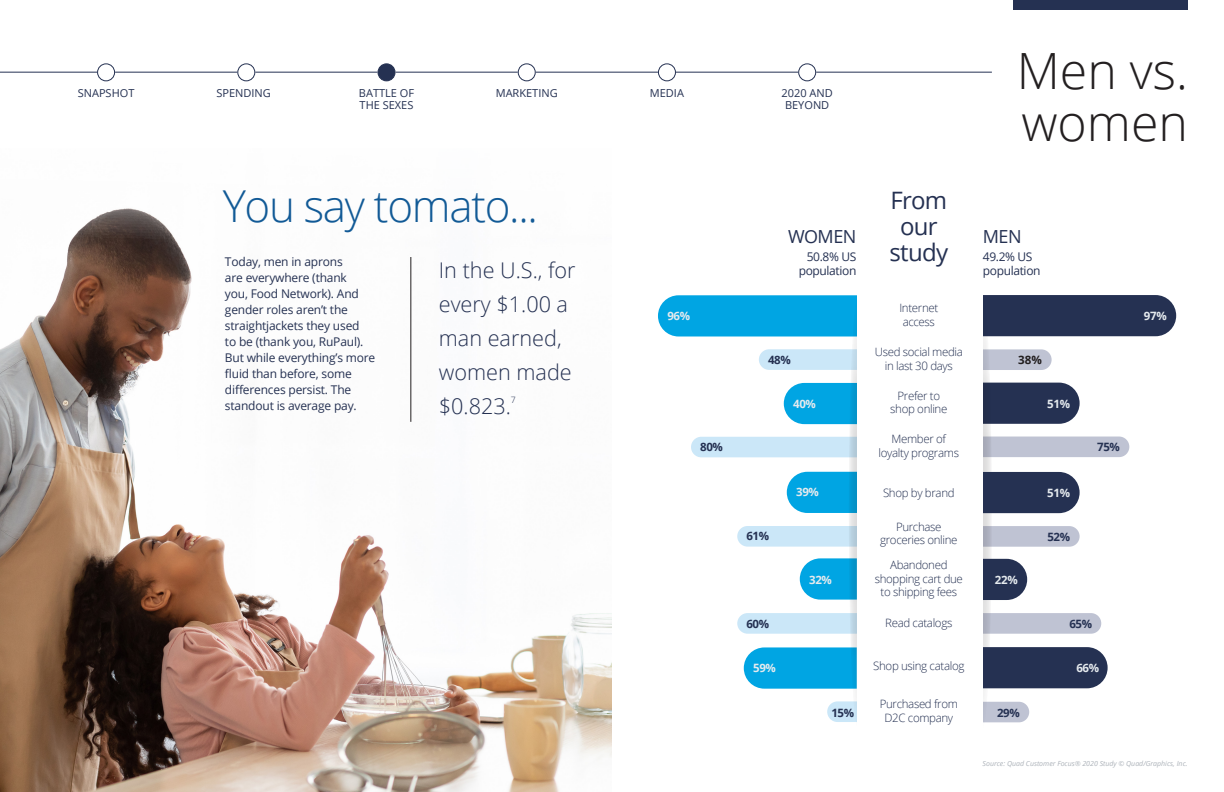
<style>
.page{position:relative;width:1224px;height:792px;background:#fff}
.page>*{position:absolute;margin:0;border:0;box-sizing:border-box;transform-origin:0 0}
.t1{font:300 50px/52px "Open Sans";color:#231f20}
.t2{font:300 44px "Open Sans";letter-spacing:-.03em;color:#125a96}
.t3{font:24px/26px "Open Sans";letter-spacing:-.03em;color:#253152;text-align:center}
.t4{font:300 21.6px/34px "Open Sans";color:#253152}
.t5{font:18px "Open Sans";letter-spacing:-.03em;color:#253152}
.t6{font:12px/16px "Open Sans";letter-spacing:-.015em;color:#253152}
.t7{font:700 11.6px "Open Sans";color:#231f20}
.t8{font:300 11.5px/13.8px "Open Sans";letter-spacing:-.03em;color:#253152;text-align:center}
.t9{font:700 11.5px "Open Sans";letter-spacing:-.03em;color:#e5eaee}
.t10{font:700 11.5px "Open Sans";letter-spacing:-.03em;color:#253152}
.page_tabs{font:11px "Open Sans";color:#253152}
.t11{font:300 8.7px "Open Sans";color:#253152}
.t12{font:italic 7px "Open Sans";color:#acb2b9}
</style>
<div class="page">
<img style="left:0;top:208px;width:612px;height:584px">
<hr style="left:410px;top:257px;width:1px;height:165px;background:#231f20">
<div style="left:1014px;top:0;width:174px;height:9px;background:#253152"></div>
<div style="left:658px;top:295px;width:199px;height:41px;background:#00a5e3"></div>
<svg style="left:827px;top:701px;width:28px;height:21px"></svg>
<div style="left:691px;top:437px;width:159px;height:20px;background:#cbe7f8"></div>
<svg style="left:737px;top:526px;width:112px;height:21px;background:#cde7f8"></svg>
<svg style="left:759px;top:349px;width:93px;height:21px;background:#cde7f8"></svg>
<svg style="left:737px;top:613px;width:113px;height:21px;background:#cde7f8"></svg>
<svg style="left:989px;top:349px;width:63px;height:21px"></svg>
<svg style="left:986px;top:702px;width:43px;height:20px"></svg>
<div style="left:991px;top:613px;width:110px;height:21px;background:#bfc3d3"></div>
<svg style="left:992px;top:526px;width:88px;height:21px;background:#c2c5d5"></svg>
<div style="left:991px;top:437px;width:138px;height:20px;background:#bfc3d3"></div>
<div style="left:984px;top:295px;width:192px;height:41px;background:#253152"></div>
<svg style="left:990px;top:383px;width:90px;height:41px;background:#313c5b"></svg>
<svg style="left:974px;top:295px;width:18px;height:436px"></svg>
<svg style="left:983px;top:559px;width:44px;height:41px;background:#394462"></svg>
<div style="left:983px;top:472px;width:97px;height:41px;background:#253152"></div>
<div style="left:983px;top:647px;width:125px;height:41px;background:#253152"></div>
<svg style="left:784px;top:383px;width:67px;height:41px;background:#10aae4"></svg>
<svg style="left:744px;top:647px;width:109px;height:42px;background:#0eaae4"></svg>
<svg style="left:787px;top:472px;width:62px;height:41px;background:#11abe4"></svg>
<svg style="left:800px;top:558px;width:50px;height:42px;background:#1aaee5"></svg>
<svg style="left:849px;top:295px;width:18px;height:436px"></svg>
<div style="left:858px;top:295px;width:125px;height:449px;background:#fff"></div>
<hr style="left:0;top:72px;width:97px;height:1px;background:#253152">
<div style="left:97px;top:63px;width:18px;height:18px;border:1px solid #253152;border-radius:50%"></div>
<div style="left:237px;top:63px;width:18px;height:18px;border:1px solid #253152;border-radius:50%"></div>
<div style="left:378px;top:64px;width:17px;height:17px;background:#253152;border-radius:50%"></div>
<div style="left:378px;top:63px;width:18px;height:18px;border:1px solid #253152;border-radius:50%"></div>
<div style="left:518px;top:63px;width:18px;height:18px;border:1px solid #253152;border-radius:50%"></div>
<div style="left:658px;top:63px;width:18px;height:18px;border:1px solid #253152;border-radius:50%"></div>
<div style="left:798px;top:63px;width:18px;height:18px;border:1px solid #253152;border-radius:50%"></div>
<hr style="left:816px;top:72px;width:176px;height:1px;background:#253152">
<hr style="left:676px;top:72px;width:122px;height:1px;background:#253152">
<hr style="left:536px;top:72px;width:122px;height:1px;background:#253152">
<hr style="left:396px;top:72px;width:122px;height:1px;background:#253152">
<hr style="left:255px;top:72px;width:123px;height:1px;background:#253152">
<hr style="left:115px;top:72px;width:122px;height:1px;background:#253152">
<p class="page_tabs" style="left:78px;top:86px;width:58px">SNAPSHOT</p>
<p class="page_tabs" style="left:216px;top:86px;width:56px">SPENDING</p>
<p class="page_tabs" style="left:359px;top:86px;width:57px">BATTLE OF</p>
<p class="page_tabs" style="left:360px;top:98px;width:55px">THE SEXES</p>
<p class="page_tabs" style="left:496px;top:86px;width:64px">MARKETING</p>
<p class="page_tabs" style="left:650px;top:86px;width:36px">MEDIA</p>
<p class="page_tabs" style="left:782px;top:86px;width:53px">2020 AND</p>
<p class="page_tabs" style="left:785px;top:98px;width:46px">BEYOND</p>
<p class="t1" style="left:1017px;top:43px;width:173px">Men vs. women</p>
<p class="t2" style="left:223px;top:175px;width:317px">You say tomato...</p>
<p class="t6" style="left:225px;top:254px;width:152px">Today, men in aprons<br>are everywhere (thank<br>you, Food Network). And gender roles aren’t the straightjackets they used<br>to be (thank you, RuPaul).<br>But while everything’s more fluid than before, some differences persist. The standout is average pay.</p>
<p class="t4" style="left:439px;top:252px;width:138px">In the U.S., for every $1.00 a man earned, women made $0.823.</p>
<p class="t11" style="left:511px;top:394px;width:6px">7</p>
<p class="t9" style="left:667px;top:308px;width:24px">96%</p>
<p class="t10" style="left:700px;top:439px;width:24px">80%</p>
<p class="t5" style="left:788px;top:224px;width:70px">WOMEN</p>
<p class="t6" style="left:799px;top:250px;width:59px;line-height:14px;text-align:right">50.8% US population</p>
<p class="t3" style="left:890px;top:187px;width:60px">From our study</p>
<p class="t5" style="left:983px;top:224px;width:40px">MEN</p>
<p class="t6" style="left:983px;top:250px;width:59px;line-height:14px">49.2% US population</p>
<p class="t8" style="left:899px;top:301px;width:40px;text-align:left">Internet access</p>
<p class="t8" style="left:875px;top:344px;width:90px">Used social media in last 30 days</p>
<p class="t8" style="left:890px;top:388px;width:59px">Prefer to shop online</p>
<p class="t8" style="left:879px;top:432px;width:82px">Member of loyalty programs</p>
<p class="t8" style="left:883px;top:485px;width:73px">Shop by brand</p>
<p class="t8" style="left:880px;top:519px;width:79px">Purchase groceries online</p>
<p class="t8" style="left:875px;top:557px;width:90px">Abandoned shopping cart due to shipping fees</p>
<p class="t8" style="left:885px;top:615px;width:69px">Read catalogs</p>
<p class="t8" style="left:873px;top:659px;width:93px">Shop using catalog</p>
<p class="t8" style="left:880px;top:697px;width:80px">Purchased from<br>D2C company</p>
<p class="t10" style="left:768px;top:351px;width:24px">48%</p>
<p class="t7" style="left:1018px;top:351px;width:25px">38%</p>
<p class="t9" style="left:793px;top:396px;width:24px">40%</p>
<p class="t9" style="left:1047px;top:396px;width:24px">51%</p>
<p class="t10" style="left:1097px;top:439px;width:24px">75%</p>
<p class="t9" style="left:796px;top:484px;width:24px">39%</p>
<p class="t9" style="left:1047px;top:484px;width:24px">51%</p>
<p class="t10" style="left:746px;top:528px;width:24px">61%</p>
<p class="t10" style="left:1047px;top:528px;width:24px">52%</p>
<p class="t9" style="left:809px;top:571px;width:24px">32%</p>
<p class="t9" style="left:995px;top:572px;width:24px">22%</p>
<p class="t10" style="left:746px;top:616px;width:24px">60%</p>
<p class="t10" style="left:1069px;top:616px;width:24px">65%</p>
<p class="t9" style="left:753px;top:660px;width:24px">59%</p>
<p class="t9" style="left:1076px;top:660px;width:24px">66%</p>
<p class="t10" style="left:831px;top:704px;width:24px">15%</p>
<p class="t10" style="left:997px;top:704px;width:24px">29%</p>
<p class="t9" style="left:1144px;top:308px;width:24px">97%</p>
<p class="t12" style="left:983px;top:759px;width:207px">Source: Quad Customer Focus® 2020 Study © Quad/Graphics, Inc.</p>
</div>
